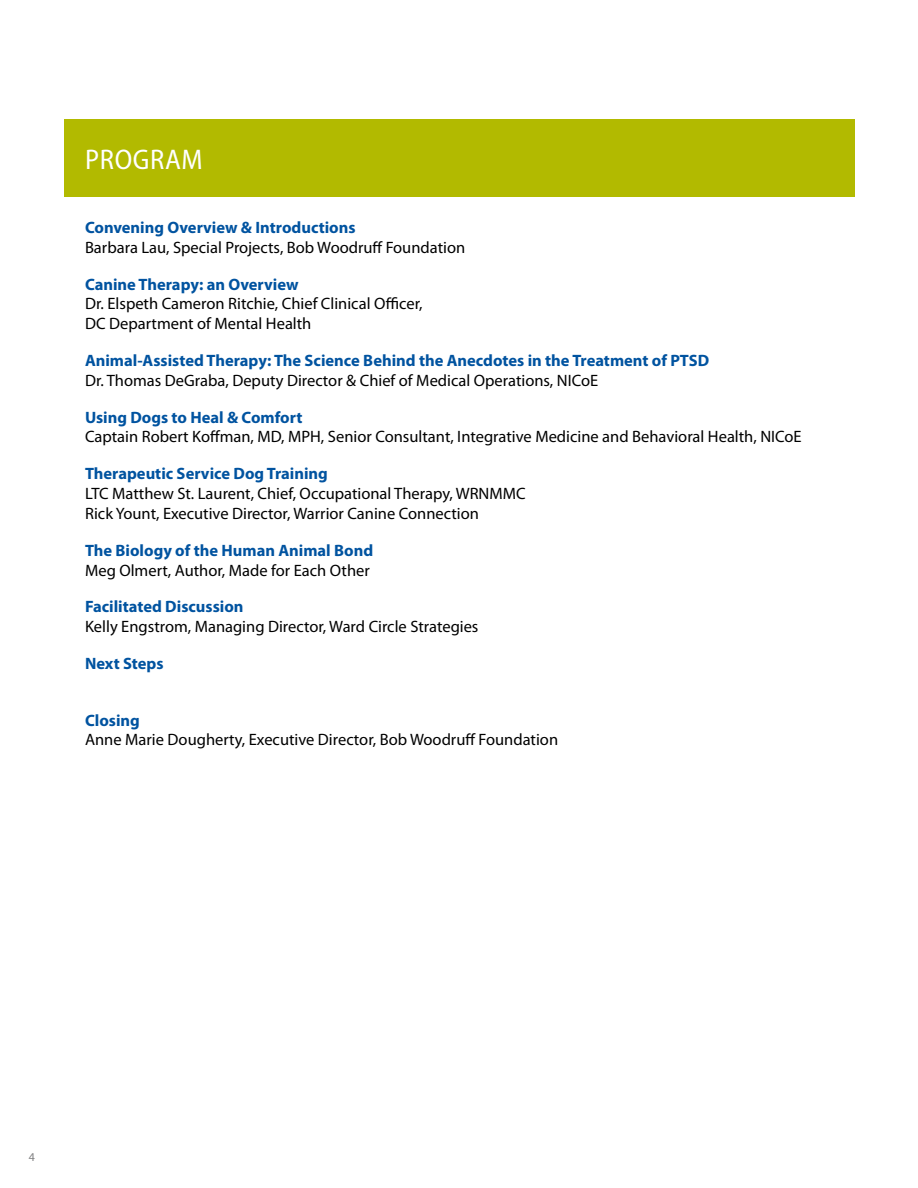
<style>
.page{position:relative;width:918px;height:1188px;background:#fff}
.page>*{position:absolute;margin:0;border:0;box-sizing:border-box;transform-origin:0 0}
.t1{font:semi-condensed 28.5px "Myriad Pro";color:#fff}
.t2{font:16.5px/19.8px "Myriad Pro";color:#000}
.t3{font:700 16.5px "Myriad Pro";color:#0053a0}
.t4{font:12px "Myriad Pro";color:#818182}
</style>
<div class="page">
<div style="left:64px;top:119px;width:790px;height:78px;background:#b2ba00"></div>
<h1 class="t1" style="left:85px;top:144px;width:83px">PROGRAM</h1>
<p class="t3" style="left:85px;top:217px;width:272px">Convening Overview &amp; Introductions</p>
<p class="t2" style="left:85px;top:237px;width:382px">Barbara Lau, Special Projects, Bob Woodruff Foundation</p>
<p class="t3" style="left:85px;top:273px;width:215px">Canine Therapy: an Overview</p>
<p class="t2" style="left:85px;top:294px;width:339px">Dr. Elspeth Cameron Ritchie, Chief Clinical Officer,<br>DC Department of Mental Health</p>
<p class="t3" style="left:85px;top:350px;width:626px">Animal-Assisted Therapy: The Science Behind the Anecdotes in the Treatment of PTSD</p>
<p class="t2" style="left:85px;top:370px;width:515px">Dr. Thomas DeGraba, Deputy Director &amp; Chief of Medical Operations, NICoE</p>
<p class="t3" style="left:85px;top:406px;width:219px">Using Dogs to Heal &amp; Comfort</p>
<p class="t2" style="left:85px;top:427px;width:718px">Captain Robert Koffman, MD, MPH, Senior Consultant, Integrative Medicine and Behavioral Health, NICoE</p>
<p class="t3" style="left:85px;top:463px;width:244px">Therapeutic Service Dog Training</p>
<p class="t2" style="left:85px;top:483px;width:442px">LTC Matthew St. Laurent, Chief, Occupational Therapy, WRNMMC<br>Rick Yount, Executive Director, Warrior Canine Connection</p>
<p class="t3" style="left:85px;top:539px;width:290px">The Biology of the Human Animal Bond</p>
<p class="t2" style="left:85px;top:560px;width:286px">Meg Olmert, Author, Made for Each Other</p>
<p class="t3" style="left:85px;top:596px;width:160px">Facilitated Discussion</p>
<p class="t2" style="left:85px;top:616px;width:395px">Kelly Engstrom, Managing Director, Ward Circle Strategies</p>
<p class="t3" style="left:85px;top:653px;width:80px">Next Steps</p>
<p class="t3" style="left:85px;top:709px;width:56px">Closing</p>
<p class="t2" style="left:85px;top:730px;width:475px">Anne Marie Dougherty, Executive Director, Bob Woodruff Foundation</p>
<p class="t4" style="left:29px;top:1149px;width:8px">4</p>
</div>
